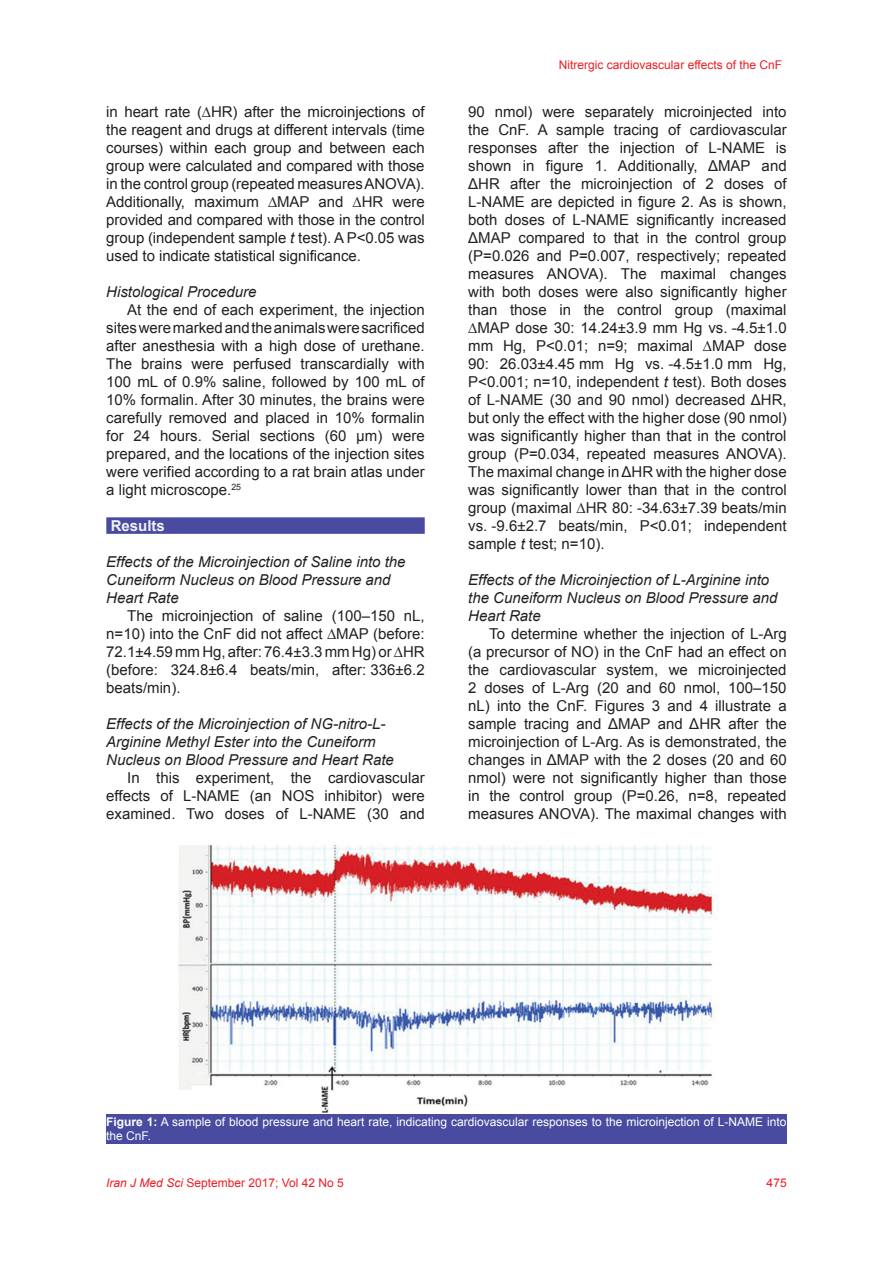
<style>
.page{position:relative;width:893px;height:1263px;background:#fff}
.page>*{position:absolute;margin:0;border:0;box-sizing:border-box;transform-origin:0 0}
.TX{font:15px/18px "Arial";color:#231f20;text-align:justify}
.H2_No_Above_Space{font:italic 15px/18px "Arial";color:#231f20}
.t1{font:700 15px "Arial";color:#f2f2f8}
.FGC{font:12px/14.4px "Arial";color:#fff}
.RF{font:12px "Arial";color:#ee1d23}
.s1{font-style:italic}
.s2{font-weight:700}
</style>
<div class="page">
<div style="left:106px;top:517px;width:319px;height:17px;background:#484b9f"></div>
<img style="left:178px;top:844px;width:541px;height:269px">
<div style="left:106px;top:1114px;width:681px;height:29px;background:#484b9f"></div>
<p class="TX" style="left:106px;top:103px;width:320px">in heart rate (∆HR) after the microinjections of the reagent and drugs at different intervals (time courses) within each group and between each group were calculated and compared with those in the control group (repeated measures ANOVA).<br>Additionally, maximum ∆MAP and ∆HR were provided and compared with those in the control group (independent sample <span class="s1">t</span> test). A P&lt;0.05 was used to indicate statistical significance.</p>
<h2 class="H2_No_Above_Space" style="left:106px;top:283px;width:152px">Histological Procedure</h2>
<p class="TX" style="left:106px;top:301px;width:320px;text-indent:21px">At the end of each experiment, the injection sites were marked and the animals were sacrificed after anesthesia with a high dose of urethane.<br>The brains were perfused transcardially with 100 mL of 0.9% saline, followed by 100 mL of 10% formalin. After 30 minutes, the brains were carefully removed and placed in 10% formalin for 24 hours. Serial sections (60 μm) were prepared, and the locations of the injection sites were verified according to a rat brain atlas under a light microscope.<sup>25</sup></p>
<h1 class="t1" style="left:111px;top:515px;width:56px">Results</h1>
<p class="H2_No_Above_Space" style="left:106px;top:553px;width:301px">Effects of the Microinjection of Saline into the<br>Cuneiform Nucleus on Blood Pressure and<br>Heart Rate</p>
<p class="TX" style="left:106px;top:607px;width:320px;text-indent:21px">The microinjection of saline (100–150 nL, n=10) into the CnF did not affect ∆MAP (before:<br>72.1±4.59 mm Hg, after: 76.4±3.3 mm Hg) or∆HR (before: 324.8±6.4 beats/min, after: 336±6.2 beats/min).</p>
<h2 class="H2_No_Above_Space" style="left:106px;top:715px;width:289px">Effects of the Microinjection of NG-nitro-L-<br>Arginine Methyl Ester into the Cuneiform<br>Nucleus on Blood Pressure and Heart Rate</h2>
<p class="TX" style="left:106px;top:769px;width:320px;text-indent:21px">In this experiment, the cardiovascular effects of L-NAME (an NOS inhibitor) were examined. Two doses of L-NAME (30 and</p>
<p class="RF" style="left:559px;top:57px;width:225px">Nitrergic cardiovascular effects of the CnF</p>
<p class="TX" style="left:468px;top:103px;width:320px">90 nmol) were separately microinjected into the CnF. A sample tracing of cardiovascular responses after the injection of L-NAME is shown in figure 1. Additionally, ΔMAP and ΔHR after the microinjection of 2 doses of L-NAME are depicted in figure 2. As is shown, both doses of L-NAME significantly increased ΔMAP compared to that in the control group (P=0.026 and P=0.007, respectively; repeated measures ANOVA). The maximal changes with both doses were also significantly higher than those in the control group (maximal ∆MAP dose 30: 14.24±3.9 mm Hg vs. -4.5±1.0 mm Hg, P&lt;0.01; n=9; maximal ∆MAP dose 90: 26.03±4.45 mm Hg vs. -4.5±1.0 mm Hg, P&lt;0.001; n=10, independent <span class="s1">t</span> test). Both doses of L-NAME (30 and 90 nmol) decreased ΔHR, but only the effect with the higher dose (90 nmol) was significantly higher than that in the control group (P=0.034, repeated measures ANOVA).<br>The maximal change inΔHR with the higher dose was significantly lower than that in the control group (maximal ∆HR 80: -34.63±7.39 beats/min vs. -9.6±2.7 beats/min, P&lt;0.01; independent sample <span class="s1">t</span> test; n=10).</p>
<h2 class="H2_No_Above_Space" style="left:468px;top:571px;width:311px">Effects of the Microinjection of L-Arginine into the Cuneiform Nucleus on Blood Pressure and<br>Heart Rate</h2>
<p class="TX" style="left:468px;top:625px;width:320px;text-indent:21px">To determine whether the injection of L-Arg (a precursor of NO) in the CnF had an effect on the cardiovascular system, we microinjected 2 doses of L-Arg (20 and 60 nmol, 100–150 nL) into the CnF. Figures 3 and 4 illustrate a sample tracing and ΔMAP and ΔHR after the microinjection of L-Arg. As is demonstrated, the changes in ΔMAP with the 2 doses (20 and 60 nmol) were not significantly higher than those in the control group (P=0.26, n=8, repeated measures ANOVA). The maximal changes with</p>
<p class="FGC" style="left:106px;top:1114px;width:682px"><span class="s2">Figure 1:</span> A sample of blood pressure and heart rate, indicating cardiovascular responses to the microinjection of L-NAME into the CnF.</p>
<p class="RF" style="left:106px;top:1174px;width:239px"><span class="s1">Iran J Med Sci</span> September 2017; Vol 42 No 5</p>
<p class="RF" style="left:767px;top:1174px;width:22px">475</p>
</div>
